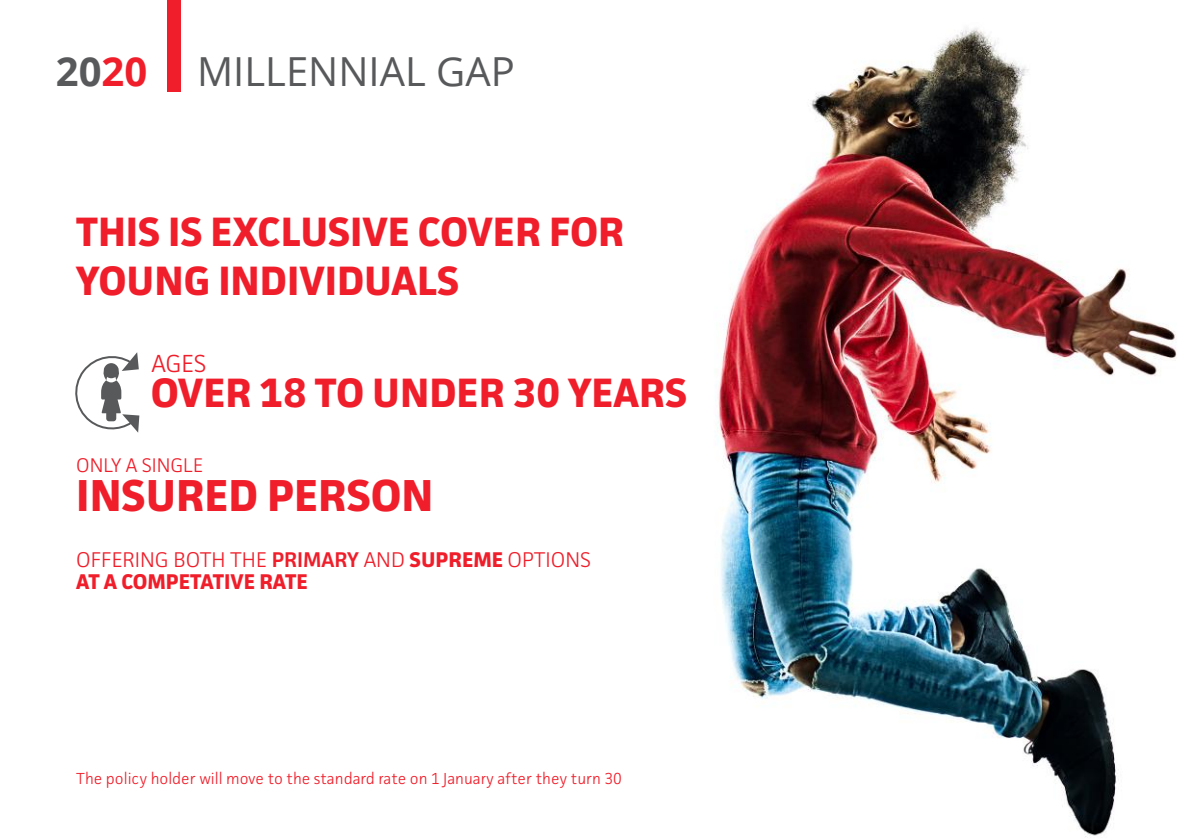
<style>
.page{position:relative;width:1191px;height:840px;background:#fff}
.page>*{position:absolute;margin:0;border:0;box-sizing:border-box;transform-origin:0 0}
.t1{font:700 44.8px "Facit";color:#ef1e2a}
.t2{font:700 41px/49.2px "Facit";color:#ef1e2a}
.t3{font:40px "Open Sans";color:#58595b}
.t4{font:300 24.8px "Facit";color:#ef1e2a}
.t5{font:300 21.4px/21.6px "Facit";color:#ef1e2a}
.t6{font:300 19.8px "Facit";color:#ef1e2a}
.t7{font:300 16px "Facit";color:#ef1e2a}
.s1{font-weight:700}
.s2{font-weight:700;color:#ef1e2a}
.s3{font-weight:600}
</style>
<div class="page">
<img style="left:717px;top:28px;width:460px;height:809px">
<div style="left:168px;top:0;width:13px;height:91px;background:#ef1e2a"></div>
<svg style="left:75px;top:352px;width:64px;height:80px"></svg>
<h3 class="t3" style="left:56px;top:44px;width:460px"><span class="s1">20</span><span class="s2">20</span> MILLENNIAL GAP</h3>
<h2 class="t2" style="left:76px;top:206px;width:549px">THIS IS EXCLUSIVE COVER FOR<br>YOUNG INDIVIDUALS</h2>
<h3 class="t4" style="left:151px;top:347px;width:57px">AGES</h3>
<h2 class="t2" style="left:151px;top:367px;width:538px">OVER 18 TO UNDER 30 YEARS</h2>
<p class="t6" style="left:76px;top:452px;width:128px">ONLY A SINGLE</p>
<h1 class="t1" style="left:76px;top:467px;width:359px">INSURED PERSON</h1>
<h3 class="t5" style="left:76px;top:548px;width:516px">OFFERING BOTH THE <span class="s3">PRIMARY</span> AND <span class="s1">SUPREME</span> OPTIONS<br><span class="s1">AT A COMPETATIVE RATE</span></h3>
<p class="t7" style="left:76px;top:768px;width:547px">The policy holder will move to the standard rate on 1 January after they turn 30</p>
</div>
